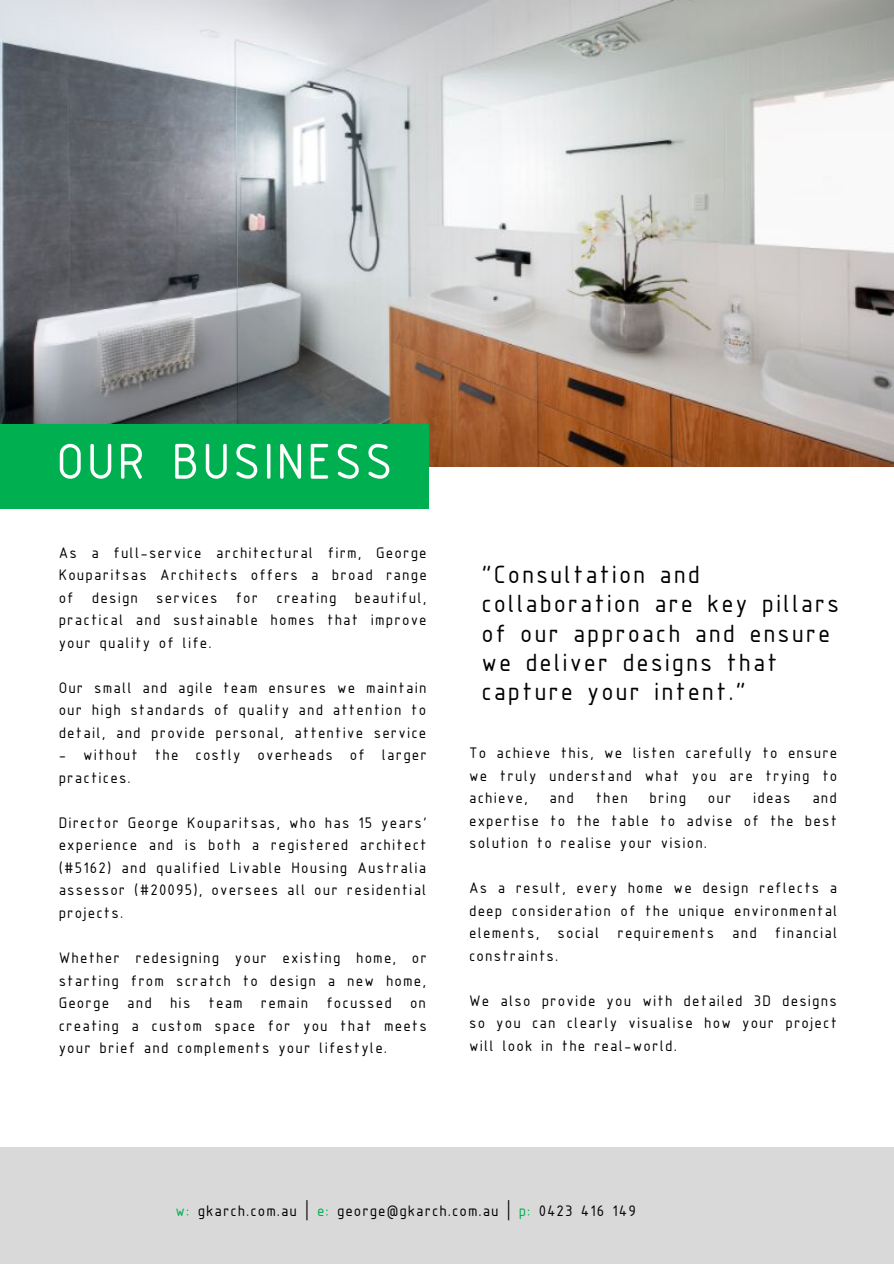
<style>
.page{position:relative;width:894px;height:1264px;background:#fff}
.page>*{position:absolute;margin:0;border:0;box-sizing:border-box;transform-origin:0 0}
.t1{font:54px "ISOCPEUR";letter-spacing:.05em;color:#fff}
.t2{font:27px/29.2px "ISOCPEUR";letter-spacing:.07em;color:#000}
.t3{font:16.5px/22.5px "ISOCPEUR";letter-spacing:.07em;color:#000;text-align:justify}
.s1{color:#00b050}
</style>
<div class="page">
<img style="left:0;top:0;width:893px;height:466px">
<div style="left:0;top:424px;width:428px;height:84px;background:#00b050"></div>
<div style="left:0;top:1147px;width:893px;height:116px;background:#d9d9d9"></div>
<h1 class="t1" style="left:56px;top:444px;width:338px">OUR BUSINESS</h1>
<p class="t3" style="left:59px;top:542px;width:369px">As a full-service architectural firm, George Kouparitsas Architects offers a broad range of design services for creating beautiful, practical and sustainable homes that improve your quality of life.</p>
<p class="t3" style="left:59px;top:677px;width:369px">Our small and agile team ensures we maintain our high standards of quality and attention to detail, and provide personal, attentive service</p>
<p class="t3" style="left:59px;top:745px;width:369px">- without the costly overheads of larger practices.</p>
<p class="t3" style="left:59px;top:813px;width:369px">Director George Kouparitsas, who has 15 years’ experience and is both a registered architect (#5162) and qualified Livable Housing Australia assessor (#20095), oversees all our residential projects.</p>
<p class="t3" style="left:59px;top:948px;width:369px">Whether redesigning your existing home, or starting from scratch to design a new home, George and his team remain focussed on creating a custom space for you that meets your brief and complements your lifestyle.</p>
<h2 class="t2" style="left:481px;top:562px;width:359px">"Consultation and collaboration are key pillars of our approach and ensure we deliver designs that capture your intent."</h2>
<p class="t3" style="left:469px;top:743px;width:370px">To achieve this, we listen carefully to ensure we truly understand what you are trying to achieve,</p>
<p class="t3" style="left:469px;top:788px;width:369px;text-indent:343px">and expertise to the table to advise of the best solution to realise your vision.</p>
<p class="t3" style="left:469px;top:878px;width:370px">As a result, every home we design reflects a deep consideration of the unique environmental elements, social requirements and financial constraints.</p>
<p class="t3" style="left:469px;top:990px;width:369px">We also provide you with detailed 3D designs so you can clearly visualise how your project will look in the real-world.</p>
<p class="t3" style="left:549px;top:788px;width:26px">and</p>
<p class="t3" style="left:595px;top:788px;width:34px">then</p>
<p class="t3" style="left:649px;top:788px;width:38px">bring</p>
<p class="t3" style="left:707px;top:788px;width:25px">our</p>
<p class="t3" style="left:752px;top:788px;width:39px">ideas</p>
<p class="t3" style="left:175px;top:1200px;width:462px"><span class="s1">w:</span> gkarch.com.au | <span class="s1">e:</span> george@gkarch.com.au | <span class="s1">p:</span> 0423 416 149</p>
</div>
